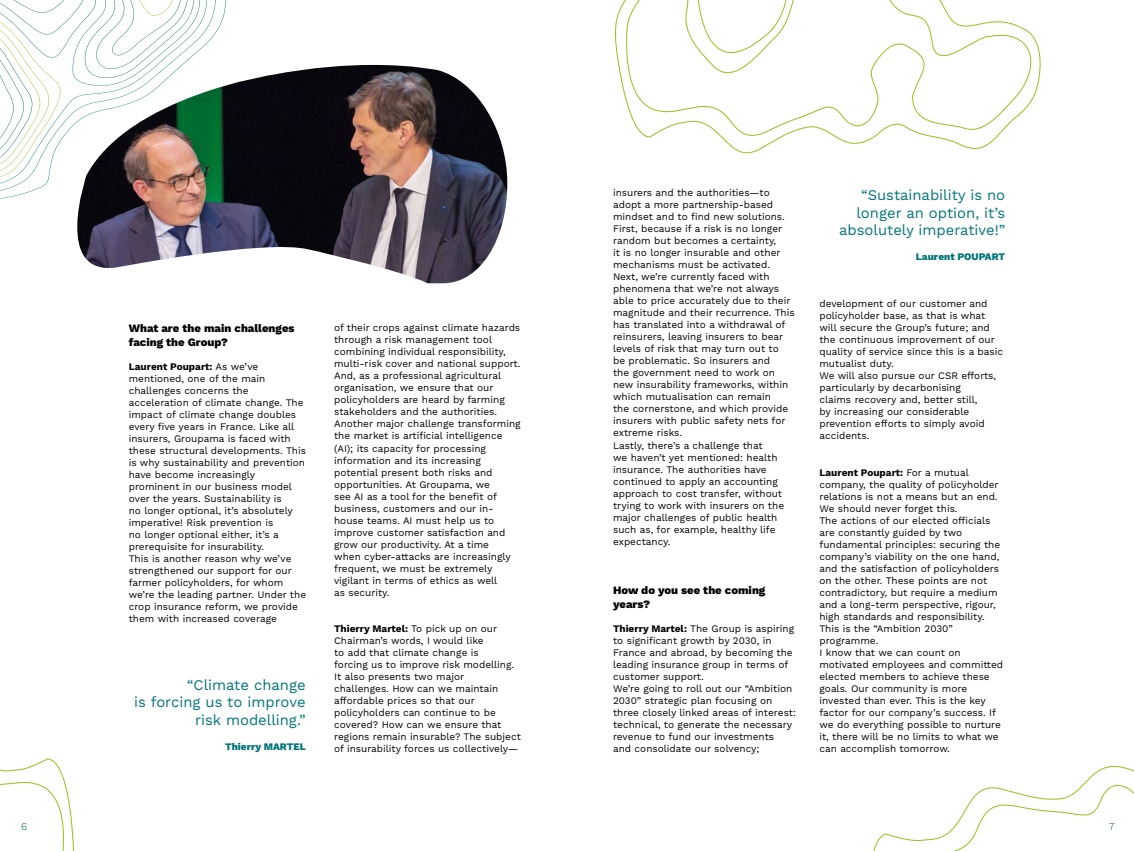
<style>
.page{position:relative;width:1134px;height:851px;background:#fff}
.page>*{position:absolute;margin:0;border:0;box-sizing:border-box;transform-origin:0 0}
.t1{font:14.75px/17.8px "Work Sans";color:#007578;text-align:right}
.t2{font:800 11.25px/13.5px "Work Sans";color:#000}
.t3{font:300 10.62px "Work Sans";color:#006952}
.t4{font:10px/12px "Work Sans";color:#000}
.t5{font:800 10px "Work Sans";color:#007578}
.s1{font-weight:700}
</style>
<div class="page">
<svg style="left:873px;top:766px;width:261px;height:84px"></svg>
<svg style="left:0;top:0;width:207px;height:186px"></svg>
<svg style="left:614px;top:0;width:427px;height:154px"></svg>
<svg style="left:51px;top:56px;width:324px;height:130px"></svg>
<img style="left:76px;top:65px;width:431px;height:218px">
<svg style="left:0;top:758px;width:74px;height:92px"></svg>
<h3 class="t2" style="left:129px;top:322px;width:167px">What are the main challenges facing the Group?</h3>
<p class="t4" style="left:129px;top:361px;width:179px"><span class="s1">Laurent Poupart:</span> As we’ve mentioned, one of the main challenges concerns the acceleration of climate change. The impact of climate change doubles every five years in France. Like all insurers, Groupama is faced with these structural developments. This is why sustainability and prevention have become increasingly prominent in our business model over the years. Sustainability is<br>no longer optional, it’s absolutely imperative! Risk prevention is<br>no longer optional either, it’s a prerequisite for insurability.</p>
<p class="t4" style="left:129px;top:553px;width:179px">This is another reason why we’ve strengthened our support for our farmer policyholders, for whom we’re the leading partner. Under the crop insurance reform, we provide them with increased coverage</p>
<p class="t1" style="left:134px;top:676px;width:173px">“Climate change<br>is forcing us to improve risk modelling.”</p>
<p class="t5" style="left:225px;top:740px;width:82px">Thierry MARTEL</p>
<p class="t4" style="left:334px;top:322px;width:188px">of their crops against climate hazards through a risk management tool combining individual responsibility, multi-risk cover and national support.<br>And, as a professional agricultural organisation, we ensure that our policyholders are heard by farming stakeholders and the authorities.<br>Another major challenge transforming the market is artificial intelligence (AI); its capacity for processing information and its increasing potential present both risks and opportunities. At Groupama, we<br>see AI as a tool for the benefit of business, customers and our in&shy;house teams. AI must help us to improve customer satisfaction and grow our productivity. At a time<br>when cyber-attacks are increasingly frequent, we must be extremely vigilant in terms of ethics as well<br>as security.</p>
<p class="t4" style="left:334px;top:622px;width:188px"><span class="s1">Thierry Martel:</span> To pick up on our<br>Chairman’s words, I would like<br>to add that climate change is<br>forcing us to improve risk modelling.<br>It also presents two major challenges. How can we maintain affordable prices so that our policyholders can continue to be covered? How can we ensure that regions remain insurable? The subject of insurability forces us collectively—</p>
<p class="t4" style="left:613px;top:187px;width:183px">insurers and the authorities—to adopt a more partnership-based mindset and to find new solutions.<br>First, because if a risk is no longer random but becomes a certainty,<br>it is no longer insurable and other mechanisms must be activated.<br>Next, we’re currently faced with phenomena that we’re not always able to price accurately due to their magnitude and their recurrence. This has translated into a withdrawal of reinsurers, leaving insurers to bear levels of risk that may turn out to<br>be problematic. So insurers and<br>the government need to work on new insurability frameworks, within which mutualisation can remain<br>the cornerstone, and which provide insurers with public safety nets for extreme risks.</p>
<p class="t4" style="left:613px;top:439px;width:173px">Lastly, there’s a challenge that<br>we haven’t yet mentioned: health insurance. The authorities have continued to apply an accounting approach to cost transfer, without trying to work with insurers on the major challenges of public health such as, for example, healthy life expectancy.</p>
<h3 class="t2" style="left:613px;top:584px;width:154px">How do you see the coming years?</h3>
<p class="t4" style="left:613px;top:622px;width:183px"><span class="s1">Thierry Martel:</span> The Group is aspiring to significant growth by 2030, in<br>France and abroad, by becoming the leading insurance group in terms of customer support.</p>
<p class="t4" style="left:613px;top:682px;width:185px">We’re going to roll out our “Ambition 2030” strategic plan focusing on three closely linked areas of interest: technical, to generate the necessary revenue to fund our investments<br>and consolidate our solvency;</p>
<p class="t1" style="left:839px;top:187px;width:168px">“Sustainability is no longer an option, it’s absolutely imperative!”</p>
<p class="t5" style="left:916px;top:251px;width:91px">Laurent POUPART</p>
<p class="t4" style="left:819px;top:298px;width:185px">development of our customer and policyholder base, as that is what will secure the Group’s future; and the continuous improvement of our quality of service since this is a basic mutualist duty.</p>
<p class="t4" style="left:819px;top:370px;width:178px">We will also pursue our CSR efforts, particularly by decarbonising<br>claims recovery and, better still,<br>by increasing our considerable prevention efforts to simply avoid accidents.</p>
<p class="t4" style="left:819px;top:466px;width:182px"><span class="s1">Laurent Poupart:</span> For a mutual company, the quality of policyholder relations is not a means but an end.<br>We should never forget this.<br>The actions of our elected officials are constantly guided by two fundamental principles: securing the company’s viability on the one hand, and the satisfaction of policyholders on the other. These points are not contradictory, but require a medium and a long-term perspective, rigour, high standards and responsibility.<br>This is the “Ambition 2030” programme.</p>
<p class="t4" style="left:819px;top:646px;width:185px">I know that we can count on motivated employees and committed elected members to achieve these goals. Our community is more invested than ever. This is the key factor for our company’s success. If we do everything possible to nurture it, there will be no limits to what we can accomplish tomorrow.</p>
<p class="t3" style="left:21px;top:819px;width:8px">6</p>
<p class="t3" style="left:1109px;top:819px;width:7px">7</p>
</div>
